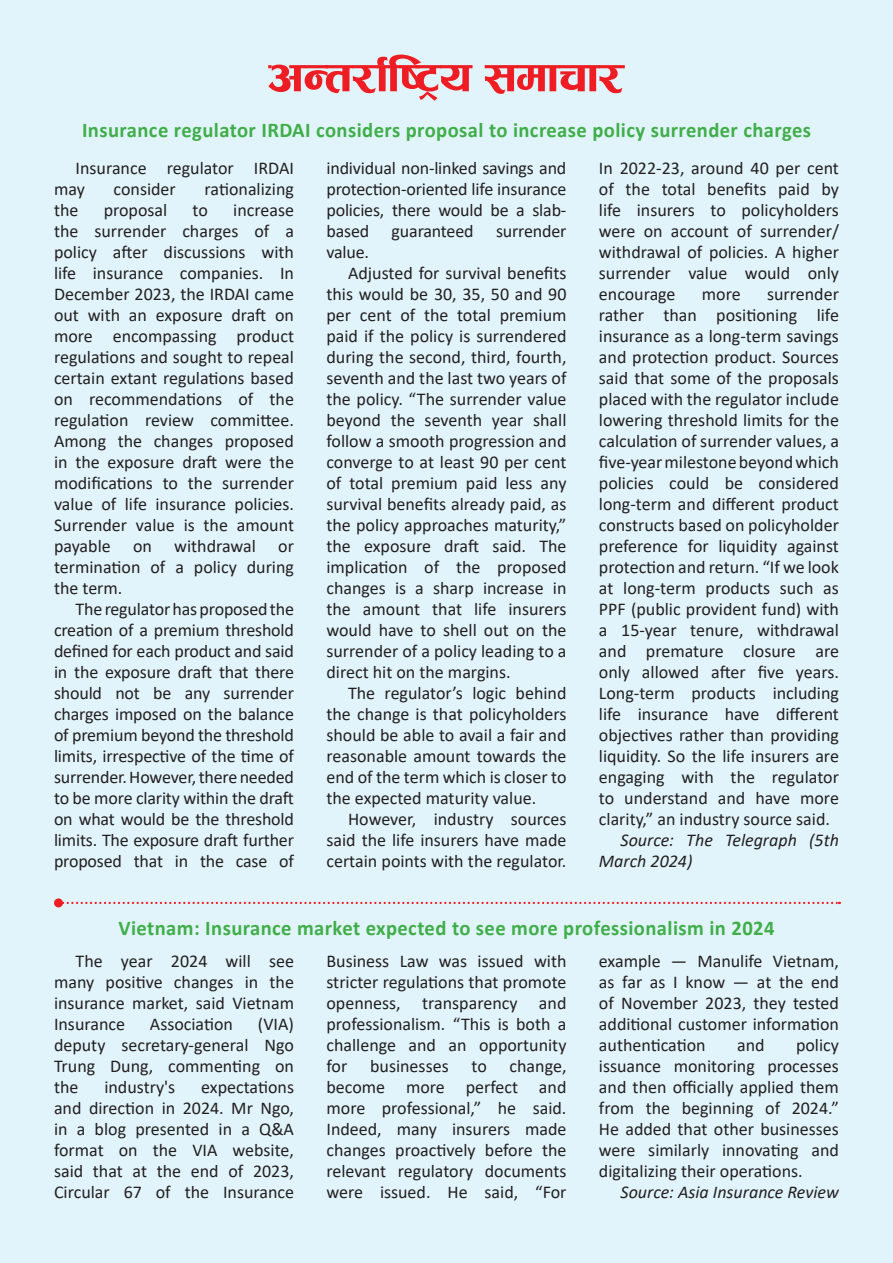
<style>
.page{position:relative;width:893px;height:1263px;background:#e1f4fc}
.page>*{position:absolute;margin:0;border:0;box-sizing:border-box;transform-origin:0 0}
.t1{font:52.5px "Ganesh";color:#ee1d23}
.t2{font:700 21px "Calibri";letter-spacing:.02em;color:#40ae49}
.t3{font:18px/21px "Calibri";color:#231f20;text-align:justify}
.t4{font:italic 18px/21px "Calibri";color:#231f20}
</style>
<div class="page">
<svg style="left:63px;top:902px;width:777px;height:2px"></svg>
<div style="left:54px;top:898px;width:9px;height:9px;background:#ee1d23;border-radius:50%"></div>
<p class="t1" style="left:268px;top:54px;width:357px">cGt/f{li6«o ;dfrf/</p>
<p class="t2" style="left:82px;top:115px;width:730px">Insurance regulator IRDAI considers proposal to increase policy surrender charges</p>
<p class="t3" style="left:54px;top:157px;width:242px;text-indent:22px">Insurance regulator IRDAI may</p>
<p class="t3" style="left:114px;top:178px;width:64px">consider</p>
<p class="t3" style="left:205px;top:178px;width:91px">rationalizing</p>
<p class="t3" style="left:54px;top:199px;width:26px">the</p>
<p class="t3" style="left:104px;top:199px;width:65px">proposal</p>
<p class="t3" style="left:193px;top:199px;width:17px">to</p>
<p class="t3" style="left:54px;top:199px;width:242px;text-indent:179px">increase the surrender charges of a policy after discussions with life insurance companies. In December 2023, the IRDAI came out with an exposure draft on more encompassing product regulations and sought to repeal certain extant regulations based on recommendations of the regulation review committee.<br>Among the changes proposed in the exposure draft were the modifications to the surrender value of life insurance policies.<br>Surrender value is the amount payable on withdrawal or termination of a policy during the term.</p>
<p class="t3" style="left:54px;top:598px;width:242px;text-indent:22px">The regulator has proposed the creation of a premium threshold defined for each product and said in the exposure draft that there should not be any surrender charges imposed on the balance of premium beyond the threshold limits, irrespective of the time of surrender. However, there needed to be more clarity within the draft on what would be the threshold limits. The exposure draft further proposed that in the case of</p>
<p class="t3" style="left:326px;top:157px;width:242px">individual non-linked savings and protection-oriented life insurance policies, there would be a slab&shy;based guaranteed surrender value.</p>
<p class="t3" style="left:326px;top:262px;width:242px;text-indent:22px">Adjusted for survival benefits this would be 30, 35, 50 and 90 per cent of the total premium paid if the policy is surrendered during the second, third, fourth, seventh and the last two years of the policy. “The surrender value beyond the seventh year shall follow a smooth progression and converge to at least 90 per cent of total premium paid less any survival benefits already paid, as the policy approaches maturity,” the exposure draft said. The implication of the proposed changes is a sharp increase in the amount that life insurers would have to shell out on the surrender of a policy leading to a direct hit on the margins.</p>
<p class="t3" style="left:326px;top:682px;width:242px;text-indent:22px">The regulator’s logic behind the change is that policyholders should be able to avail a fair and reasonable amount towards the end of the term which is closer to the expected maturity value.</p>
<p class="t3" style="left:326px;top:808px;width:242px;text-indent:22px">However, industry sources said the life insurers have made certain points with the regulator.</p>
<p class="t3" style="left:599px;top:157px;width:242px">In 2022-23, around 40 per cent of the total benefits paid by life insurers to policyholders were on account of surrender/ withdrawal of policies. A higher surrender value would only encourage</p>
<p class="t3" style="left:599px;top:283px;width:242px;text-indent:168px">surrender rather than positioning life insurance as a long-term savings and protection product. Sources said that some of the proposals placed with the regulator include lowering threshold limits for the calculation of surrender values, a five-year milestone beyond which policies could be considered long-term and different product constructs based on policyholder preference for liquidity against protection and return. “If we look at long-term products such as PPF (public provident fund) with a 15-year tenure, withdrawal and premature closure are only allowed after five years.<br>Long-term products including life insurance have different objectives rather than providing liquidity. So the life insurers are engaging with the regulator to understand and have more clarity,” an industry source said.</p>
<p class="t4" style="left:599px;top:829px;width:242px;text-indent:22px">Source: The Telegraph (5th<br>March 2024)</p>
<p class="t3" style="left:702px;top:283px;width:40px">more</p>
<p class="t2" style="left:118px;top:913px;width:657px">Vietnam: Insurance market expected to see more professionalism in 2024</p>
<p class="t3" style="left:54px;top:950px;width:242px;text-indent:22px">The year 2024 will see many positive changes in the insurance market, said Vietnam Insurance</p>
<p class="t3" style="left:599px;top:950px;width:242px">example — Manulife Vietnam, as far as I know — at the end of November 2023, they tested additional customer information authentication</p>
<p class="t3" style="left:326px;top:950px;width:242px">Business Law was issued with stricter regulations that promote openness, transparency and professionalism. “This is both a challenge and an opportunity for</p>
<p class="t3" style="left:54px;top:1013px;width:242px;text-indent:204px">(VIA) deputy secretary-general Ngo Trung Dung, commenting on the</p>
<p class="t3" style="left:150px;top:1013px;width:85px">Association</p>
<p class="t3" style="left:599px;top:1034px;width:242px;text-indent:197px">policy issuance monitoring processes and then officially applied them from the beginning of 2024.” He added that other businesses were similarly innovating and digitalizing their operations.</p>
<p class="t4" style="left:620px;top:1181px;width:220px">Source: Asia Insurance Review</p>
<p class="t3" style="left:737px;top:1034px;width:29px">and</p>
<p class="t3" style="left:326px;top:1055px;width:242px;text-indent:183px">change, become more perfect and more professional,” he said.<br>Indeed, many insurers made changes proactively before the relevant regulatory documents were issued. He said, “For</p>
<p class="t3" style="left:370px;top:1055px;width:80px">businesses</p>
<p class="t3" style="left:471px;top:1055px;width:17px">to</p>
<p class="t3" style="left:104px;top:1076px;width:72px">industry's</p>
<p class="t3" style="left:54px;top:1076px;width:242px;text-indent:147px">expectations and direction in 2024. Mr Ngo, in a blog presented in a Q&amp;A format on the VIA website, said that at the end of 2023, Circular 67 of the Insurance</p>
</div>
